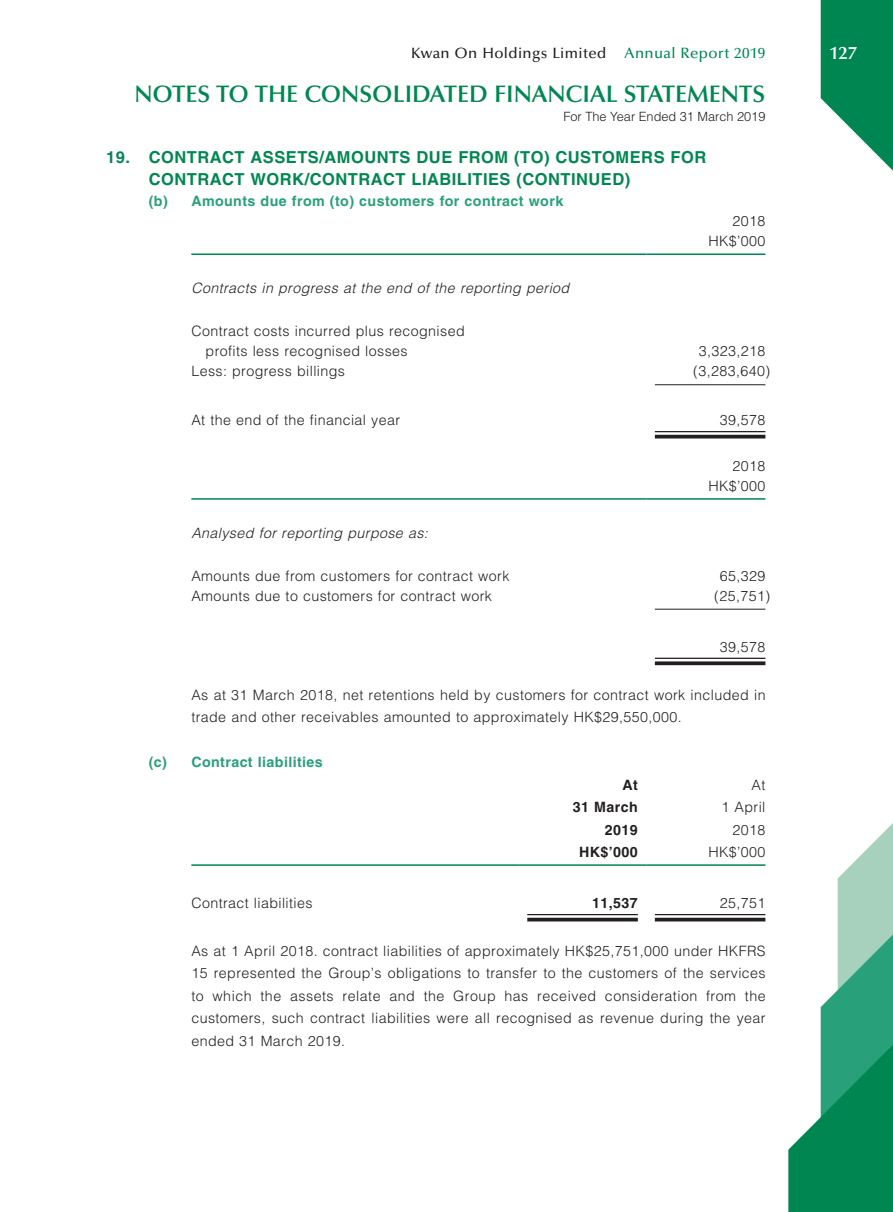
<style>
.page{position:relative;width:893px;height:1212px;background:#fff}
.page>*{position:absolute;margin:0;border:0;box-sizing:border-box;transform-origin:0 0}
.t1{font:600 24px "Optima LT Std";color:#008751}
.t2{font:600 18px "Optima LT Std";color:#fff}
.t3{font:700 16.5px/22.5px "Helvetica LT Std";letter-spacing:.03em;color:#008751}
.t4{font:500 15px "Optima LT Std";letter-spacing:.025em;color:#231f20}
.t5{font:300 14.25px/22.5px "Helvetica LT Std";letter-spacing:.03em;color:#231f20;text-align:right}
.t6{font:italic 300 14.25px "Helvetica LT Std";letter-spacing:.03em;color:#231f20}
.t7{font:700 14.25px "Helvetica LT Std";letter-spacing:.03em;color:#28a079}
.t8{font:700 14.25px/22.5px "Helvetica LT Std";letter-spacing:.03em;color:#231f20;text-align:right}
.t9{font:300 12.75px "Helvetica LT Std";color:#231f20}
.s1{color:#008751}
</style>
<div class="page">
<svg style="left:788px;top:823px;width:105px;height:389px"></svg>
<svg style="left:821px;top:0;width:72px;height:171px"></svg>
<hr style="left:191px;top:253px;width:455px;height:2px;background:#008751">
<hr style="left:646px;top:253px;width:119px;height:2px;background:#008751">
<hr style="left:655px;top:384px;width:110px;height:1px;background:#231f20">
<hr style="left:655px;top:431px;width:110px;height:1px;background:#231f20">
<hr style="left:655px;top:435px;width:110px;height:3px;background:#231f20">
<hr style="left:191px;top:498px;width:455px;height:2px;background:#008751">
<hr style="left:646px;top:498px;width:119px;height:2px;background:#008751">
<hr style="left:655px;top:609px;width:110px;height:1px;background:#231f20">
<hr style="left:655px;top:658px;width:110px;height:1px;background:#231f20">
<svg style="left:655px;top:661px;width:110px;height:4px"></svg>
<hr style="left:191px;top:864px;width:328px;height:2px;background:#008751">
<hr style="left:519px;top:864px;width:127px;height:2px;background:#008751">
<hr style="left:646px;top:864px;width:119px;height:2px;background:#008751">
<hr style="left:527px;top:914px;width:111px;height:1px;background:#231f20">
<hr style="left:527px;top:918px;width:111px;height:3px;background:#231f20">
<hr style="left:655px;top:914px;width:110px;height:1px;background:#231f20">
<hr style="left:655px;top:918px;width:110px;height:3px;background:#231f20">
<p class="t4" style="left:411px;top:45px;width:356px">Kwan On Holdings Limited <span class="s1">Annual Report 2019</span></p>
<p class="t2" style="left:829px;top:43px;width:30px">127</p>
<h1 class="t1" style="left:134px;top:80px;width:632px">NOTES TO THE CONSOLIDATED FINANCIAL STATEMENTS</h1>
<p class="t9" style="left:563px;top:109px;width:203px">For The Year Ended 31 March 2019</p>
<p class="t3" style="left:149px;top:145px;width:559px;text-indent:-43px">19. CONTRACT ASSETS/AMOUNTS DUE FROM (TO) CUSTOMERS FOR<br>CONTRACT WORK/CONTRACT LIABILITIES (CONTINUED)</p>
<p class="t7" style="left:149px;top:192px;width:416px">(b) Amounts due from (to) customers for contract work</p>
<p class="t6" style="left:191px;top:279px;width:379px">Contracts in progress at the end of the reporting period</p>
<p class="t5" style="left:206px;top:320px;width:261px;line-height:20.2px;text-align:left;text-indent:-14px">Contract costs incurred plus recognised profits less recognised losses</p>
<p class="t5" style="left:708px;top:211px;width:59px;line-height:20.2px">2018<br>HK$’000</p>
<p class="t5" style="left:699px;top:340px;width:68px">3,323,218</p>
<p class="t5" style="left:191px;top:360px;width:155px">Less: progress billings</p>
<p class="t5" style="left:693px;top:360px;width:78px">(3,283,640)</p>
<p class="t5" style="left:191px;top:409px;width:210px">At the end of the financial year</p>
<p class="t5" style="left:720px;top:409px;width:47px">39,578</p>
<p class="t5" style="left:708px;top:455px;width:59px;line-height:20.2px">2018<br>HK$’000</p>
<p class="t6" style="left:191px;top:524px;width:238px">Analysed for reporting purpose as:</p>
<p class="t5" style="left:191px;top:564px;width:320px">Amounts due from customers for contract work</p>
<p class="t5" style="left:720px;top:564px;width:47px">65,329</p>
<p class="t5" style="left:191px;top:584px;width:302px">Amounts due to customers for contract work</p>
<p class="t5" style="left:714px;top:584px;width:57px">(25,751)</p>
<p class="t5" style="left:720px;top:636px;width:47px">39,578</p>
<p class="t5" style="left:191px;top:683px;width:576px;text-align:left">As at 31 March 2018, net retentions held by customers for contract work included in trade and other receivables amounted to approximately HK$29,550,000.</p>
<p class="t7" style="left:149px;top:753px;width:176px">(c) Contract liabilities</p>
<p class="t8" style="left:573px;top:773px;width:66px">At<br>31 March<br>2019</p>
<p class="t5" style="left:721px;top:773px;width:45px">At<br>1 April<br>2018</p>
<p class="t8" style="left:579px;top:840px;width:60px">HK$’000</p>
<p class="t5" style="left:708px;top:840px;width:59px">HK$’000</p>
<p class="t5" style="left:191px;top:892px;width:123px">Contract liabilities</p>
<p class="t8" style="left:592px;top:892px;width:47px">11,537</p>
<p class="t5" style="left:720px;top:892px;width:47px">25,751</p>
<p class="t5" style="left:191px;top:939px;width:576px;text-align:justify">As at 1 April 2018. contract liabilities of approximately HK$25,751,000 under HKFRS 15 represented the Group’s obligations to transfer to the customers of the services to which the assets relate and the Group has received consideration from the customers, such contract liabilities were all recognised as revenue during the year ended 31 March 2019.</p>
</div>
